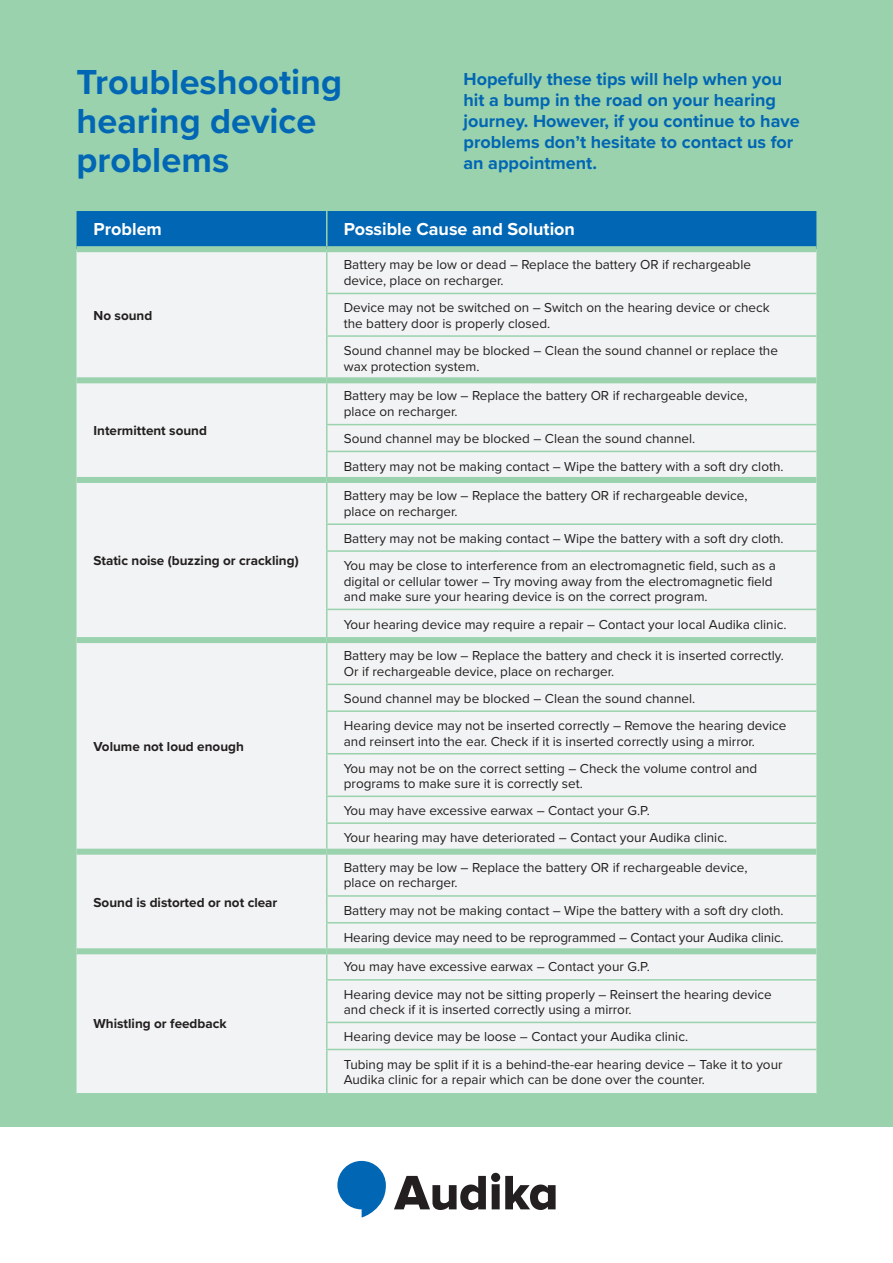
<style>
.page{position:relative;width:893px;height:1263px;background:#fff}
.page>*{position:absolute;margin:0;border:0;box-sizing:border-box;transform-origin:0 0}
.t1{font:700 36px/39px "Proxima Nova";color:#0166b3}
.t2{font:700 18px/21px "Proxima Nova";color:#0166b3}
.t3{font:700 18px "Proxima Nova";color:#fff}
.t4{font:13.5px/15.8px "Proxima Nova";color:#231f20}
.t5{font:700 13.5px "Proxima Nova";color:#231f20}
</style>
<div class="page">
<div style="left:0;top:0;width:893px;height:1127px;background:#9ad2ae"></div>
<div style="left:77px;top:211px;width:739px;height:35px;background:#0166b3"></div>
<div style="left:77px;top:252px;width:739px;height:841px;background:#f2f3f4"></div>
<hr style="left:326px;top:211px;width:2px;height:35px;background:#9ad2ae">
<hr style="left:326px;top:252px;width:2px;height:41px;background:#9ad2ae">
<hr style="left:326px;top:293px;width:490px;height:1px;background:#9ad2ae">
<hr style="left:326px;top:294px;width:2px;height:41px;background:#9ad2ae">
<hr style="left:326px;top:335px;width:490px;height:2px;background:#9ad2ae">
<hr style="left:326px;top:337px;width:2px;height:40px;background:#9ad2ae">
<hr style="left:326px;top:383px;width:2px;height:41px;background:#9ad2ae">
<hr style="left:326px;top:424px;width:490px;height:1px;background:#9ad2ae">
<hr style="left:326px;top:425px;width:2px;height:26px;background:#9ad2ae">
<hr style="left:326px;top:451px;width:490px;height:1px;background:#9ad2ae">
<hr style="left:326px;top:452px;width:2px;height:25px;background:#9ad2ae">
<hr style="left:326px;top:483px;width:2px;height:40px;background:#9ad2ae">
<hr style="left:326px;top:523px;width:490px;height:2px;background:#9ad2ae">
<hr style="left:326px;top:525px;width:2px;height:25px;background:#9ad2ae">
<hr style="left:326px;top:550px;width:490px;height:2px;background:#9ad2ae">
<hr style="left:326px;top:552px;width:2px;height:57px;background:#9ad2ae">
<hr style="left:326px;top:609px;width:490px;height:1px;background:#9ad2ae">
<hr style="left:326px;top:610px;width:2px;height:27px;background:#9ad2ae">
<hr style="left:326px;top:643px;width:2px;height:41px;background:#9ad2ae">
<hr style="left:326px;top:684px;width:490px;height:1px;background:#9ad2ae">
<hr style="left:326px;top:685px;width:2px;height:25px;background:#9ad2ae">
<hr style="left:326px;top:710px;width:490px;height:2px;background:#9ad2ae">
<hr style="left:326px;top:712px;width:2px;height:41px;background:#9ad2ae">
<hr style="left:326px;top:753px;width:490px;height:1px;background:#9ad2ae">
<hr style="left:326px;top:754px;width:2px;height:41px;background:#9ad2ae">
<hr style="left:326px;top:795px;width:490px;height:2px;background:#9ad2ae">
<hr style="left:326px;top:797px;width:2px;height:25px;background:#9ad2ae">
<hr style="left:326px;top:822px;width:490px;height:2px;background:#9ad2ae">
<hr style="left:326px;top:824px;width:2px;height:25px;background:#9ad2ae">
<hr style="left:326px;top:855px;width:2px;height:40px;background:#9ad2ae">
<hr style="left:326px;top:895px;width:490px;height:2px;background:#9ad2ae">
<hr style="left:326px;top:897px;width:2px;height:25px;background:#9ad2ae">
<hr style="left:326px;top:922px;width:490px;height:1px;background:#9ad2ae">
<hr style="left:326px;top:923px;width:2px;height:25px;background:#9ad2ae">
<hr style="left:326px;top:954px;width:2px;height:25px;background:#9ad2ae">
<hr style="left:326px;top:979px;width:490px;height:1px;background:#9ad2ae">
<hr style="left:326px;top:980px;width:2px;height:42px;background:#9ad2ae">
<hr style="left:326px;top:1022px;width:490px;height:1px;background:#9ad2ae">
<hr style="left:326px;top:1023px;width:2px;height:26px;background:#9ad2ae">
<hr style="left:326px;top:1049px;width:490px;height:1px;background:#9ad2ae">
<hr style="left:326px;top:1050px;width:2px;height:43px;background:#9ad2ae">
<div style="left:77px;top:377px;width:250px;height:6px;background:#9ad2ae"></div>
<div style="left:327px;top:377px;width:489px;height:6px;background:#9ad2ae"></div>
<div style="left:77px;top:477px;width:250px;height:6px;background:#9ad2ae"></div>
<div style="left:327px;top:477px;width:489px;height:6px;background:#9ad2ae"></div>
<div style="left:77px;top:637px;width:250px;height:6px;background:#9ad2ae"></div>
<div style="left:327px;top:637px;width:489px;height:6px;background:#9ad2ae"></div>
<div style="left:77px;top:849px;width:250px;height:6px;background:#9ad2ae"></div>
<div style="left:77px;top:948px;width:250px;height:6px;background:#9ad2ae"></div>
<div style="left:327px;top:849px;width:489px;height:6px;background:#9ad2ae"></div>
<div style="left:327px;top:948px;width:489px;height:6px;background:#9ad2ae"></div>
<svg style="left:394px;top:1173px;width:162px;height:37px"></svg>
<svg style="left:337px;top:1161px;width:49px;height:56px"></svg>
<h1 class="t1" style="left:77px;top:62px;width:267px">Troubleshooting hearing device problems</h1>
<h2 class="t2" style="left:463px;top:68px;width:338px">Hopefully these tips will help when you hit a bump in the road on your hearing journey. However, if you continue to have problems don’t hesitate to contact us for an appointment.</h2>
<h2 class="t3" style="left:94px;top:216px;width:70px">Problem</h2>
<h2 class="t3" style="left:344px;top:216px;width:233px">Possible Cause and Solution</h2>
<p class="t5" style="left:94px;top:305px;width:60px">No sound</p>
<p class="t5" style="left:94px;top:421px;width:115px">Intermittent sound</p>
<p class="t5" style="left:94px;top:551px;width:207px">Static noise (buzzing or crackling)</p>
<p class="t5" style="left:94px;top:737px;width:152px">Volume not loud enough</p>
<p class="t5" style="left:94px;top:892px;width:185px">Sound is distorted or not clear</p>
<p class="t5" style="left:94px;top:1013px;width:135px">Whistling or feedback</p>
<p class="t4" style="left:344px;top:256px;width:409px">Battery may be low or dead – Replace the battery OR if rechargeable device, place on recharger.</p>
<p class="t4" style="left:344px;top:299px;width:428px">Device may not be switched on – Switch on the hearing device or check the battery door is properly closed.</p>
<p class="t4" style="left:344px;top:342px;width:436px">Sound channel may be blocked – Clean the sound channel or replace the wax protection system.</p>
<p class="t4" style="left:344px;top:387px;width:405px">Battery may be low – Replace the battery OR if rechargeable device, place on recharger.</p>
<p class="t4" style="left:344px;top:425px;width:441px;line-height:27.3px">Sound channel may be blocked – Clean the sound channel.<br>Battery may not be making contact – Wipe the battery with a soft dry cloth.</p>
<p class="t4" style="left:344px;top:487px;width:405px">Battery may be low – Replace the battery OR if rechargeable device, place on recharger.</p>
<p class="t4" style="left:344px;top:524px;width:441px;line-height:26.8px">Battery may not be making contact – Wipe the battery with a soft dry cloth.<br>You may be close to interference from an electromagnetic field, such as a</p>
<p class="t4" style="left:344px;top:573px;width:430px">digital or cellular tower – Try moving away from the electromagnetic field and make sure your hearing device is on the correct program.</p>
<p class="t4" style="left:344px;top:616px;width:444px">Your hearing device may require a repair – Contact your local Audika clinic.</p>
<p class="t4" style="left:344px;top:647px;width:441px">Battery may be low – Replace the battery and check it is inserted correctly.<br>Or if rechargeable device, place on recharger.</p>
<p class="t4" style="left:344px;top:684px;width:444px;line-height:26.8px">Sound channel may be blocked – Clean the sound channel.<br>Hearing device may not be inserted correctly – Remove the hearing device</p>
<p class="t4" style="left:344px;top:727px;width:415px;line-height:26.8px">and reinsert into the ear. Check if it is inserted correctly using a mirror.<br>You may not be on the correct setting – Check the volume control and</p>
<p class="t4" style="left:344px;top:770px;width:385px;line-height:27px">programs to make sure it is correctly set.<br>You may have excessive earwax – Contact your G.P.<br>Your hearing may have deteriorated – Contact your Audika clinic.</p>
<p class="t4" style="left:344px;top:859px;width:405px">Battery may be low – Replace the battery OR if rechargeable device, place on recharger.</p>
<p class="t4" style="left:344px;top:896px;width:441px;line-height:27.3px">Battery may not be making contact – Wipe the battery with a soft dry cloth.<br>Hearing device may need to be reprogrammed – Contact your Audika clinic.</p>
<p class="t4" style="left:344px;top:952px;width:429px;line-height:27.3px">You may have excessive earwax – Contact your G.P.<br>Hearing device may not be sitting properly – Reinsert the hearing device</p>
<p class="t4" style="left:344px;top:996px;width:440px;line-height:27.2px">and check if it is inserted correctly using a mirror.<br>Hearing device may be loose – Contact your Audika clinic.<br>Tubing may be split if it is a behind-the-ear hearing device – Take it to your</p>
<p class="t4" style="left:344px;top:1071px;width:363px">Audika clinic for a repair which can be done over the counter.</p>
</div>
